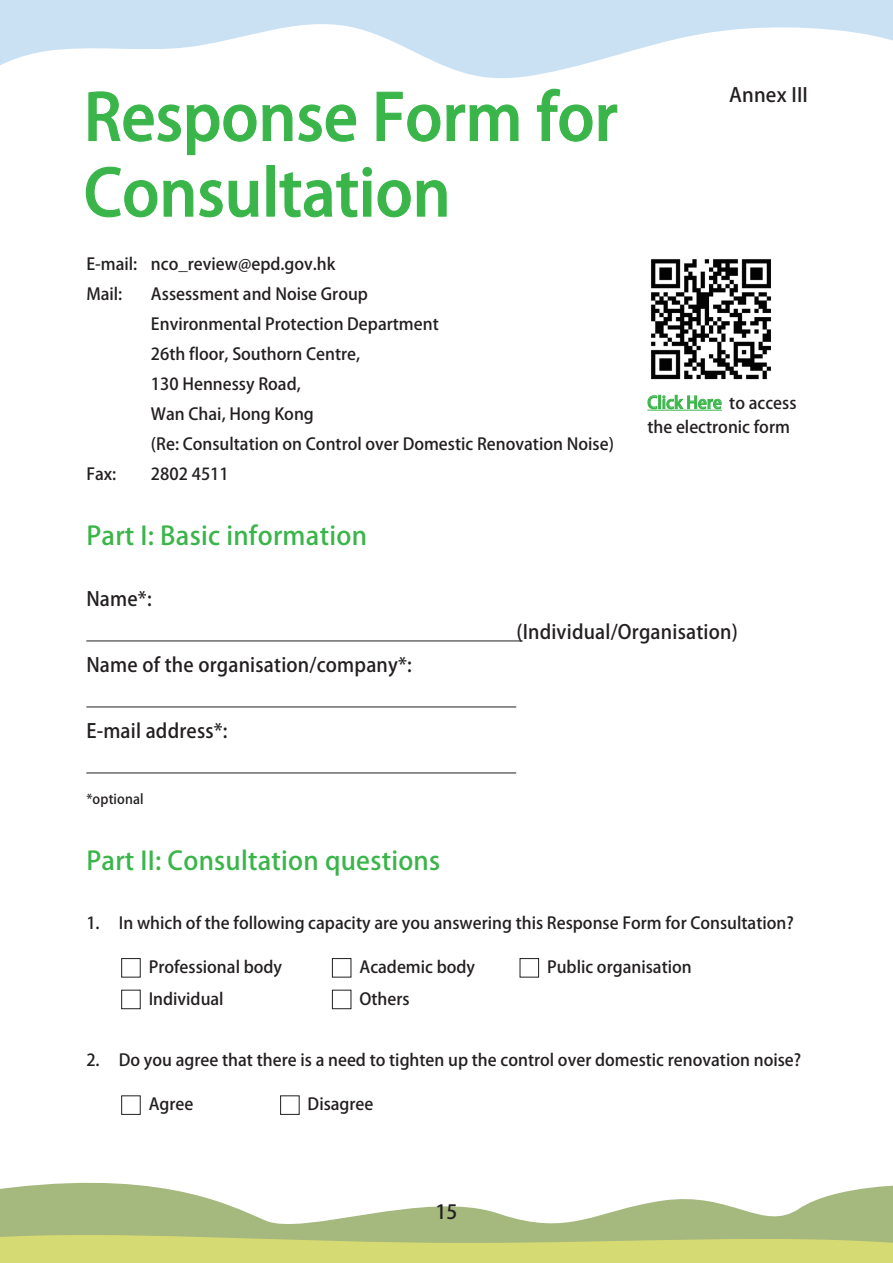
<style>
.page{position:relative;width:893px;height:1263px;background:#fff}
.page>*{position:absolute;margin:0;border:0;box-sizing:border-box;transform-origin:0 0}
.t1{font:700 63px/75.6px "Adobe Fan Heiti Std";color:#3ab54a}
.t2{font:700 25.5px "Adobe Fan Heiti Std";letter-spacing:.01em;color:#3ab54a}
.t3{font:700 19.5px "Adobe Fan Heiti Std";letter-spacing:.01em;color:#231f20}
.t4{font:700 16.5px/30px "Adobe Fan Heiti Std";color:#231f20}
.t5{font:700 13.5px "Adobe Fan Heiti Std";letter-spacing:.01em;color:#231f20}
.s1{color:#3ab54a}
</style>
<div class="page">
<svg style="left:0;top:1182px;width:893px;height:47px;fill:#a5b87d"></svg>
<svg style="left:0;top:1229px;width:893px;height:34px;background:#c6cf75"></svg>
<svg style="left:0;top:0;width:893px;height:78px;fill:#cae1f3"></svg>
<svg style="left:647px;top:395px;width:10px;height:14px"></svg>
<div style="left:658px;top:395px;width:3px;height:14px;border:1px solid #3ab54a"></div>
<svg style="left:663px;top:395px;width:59px;height:14px"></svg>
<hr style="left:647px;top:410px;width:75px;height:1px;background:#3ab54a">
<img style="left:651px;top:259px;width:120px;height:121px">
<svg style="left:88px;top:91px;width:269px;height:65px"></svg>
<svg style="left:376px;top:91px;width:143px;height:51px"></svg>
<svg style="left:536px;top:88px;width:82px;height:54px"></svg>
<svg style="left:85px;top:166px;width:174px;height:52px"></svg>
<div style="left:266px;top:165px;width:9px;height:52px;border:1px solid #3ab54a"></div>
<svg style="left:279px;top:167px;width:168px;height:51px"></svg>
<hr style="left:86px;top:640px;width:437px;height:1px;background:#231f20">
<hr style="left:86px;top:706px;width:430px;height:1px;background:#231f20">
<hr style="left:86px;top:772px;width:430px;height:1px;background:#231f20">
<div style="left:121px;top:958px;width:20px;height:19px;border:1px solid #231f20"></div>
<div style="left:332px;top:958px;width:19px;height:19px;border:1px solid #231f20"></div>
<div style="left:520px;top:958px;width:19px;height:19px;border:1px solid #231f20"></div>
<div style="left:121px;top:990px;width:20px;height:19px;border:1px solid #231f20"></div>
<div style="left:332px;top:990px;width:19px;height:19px;border:1px solid #231f20"></div>
<div style="left:121px;top:1095px;width:20px;height:20px;border:1px solid #231f20"></div>
<div style="left:280px;top:1095px;width:20px;height:20px;border:1px solid #231f20"></div>
<h1 class="t1" style="left:84px;top:81px;width:535px">Response Form for<br>Consultation</h1>
<p class="t4" style="left:86px;top:249px;width:52px">E-mail:<br>Mail:</p>
<p class="t4" style="left:86px;top:459px;width:31px">Fax:</p>
<p class="t4" style="left:151px;top:249px;width:465px">nco_review@epd.gov.hk<br>Assessment and Noise Group<br>Environmental Protection Department<br>26th floor, Southorn Centre,<br>130 Hennessy Road,<br>Wan Chai, Hong Kong<br>(Re: Consultation on Control over Domestic Renovation Noise)<br>2802 4511</p>
<h2 class="t2" style="left:86px;top:520px;width:282px">Part I: Basic information</h2>
<p class="t3" style="left:86px;top:587px;width:67px">Name*:</p>
<p class="t3" style="left:729px;top:83px;width:80px">Annex III</p>
<p class="t4" style="left:647px;top:391px;width:151px;line-height:24px"><span class="s1">Click Here</span> to access the electronic form</p>
<p class="t3" style="left:86px;top:653px;width:327px">Name of the organisation/company*:</p>
<p class="t3" style="left:86px;top:719px;width:143px">E-mail address*:</p>
<p class="t5" style="left:86px;top:791px;width:59px">*optional</p>
<p class="t3" style="left:516px;top:620px;width:223px">(Individual/Organisation)</p>
<h2 class="t2" style="left:86px;top:845px;width:355px">Part II: Consultation questions</h2>
<p class="t4" style="left:86px;top:908px;width:709px">1. In which of the following capacity are you answering this Response Form for Consultation?</p>
<p class="t4" style="left:149px;top:952px;width:135px">Professional body</p>
<p class="t4" style="left:359px;top:952px;width:117px">Academic body</p>
<p class="t4" style="left:547px;top:952px;width:146px">Public organisation</p>
<p class="t4" style="left:149px;top:984px;width:76px">Individual</p>
<p class="t4" style="left:359px;top:984px;width:52px">Others</p>
<p class="t4" style="left:86px;top:1045px;width:716px">2. Do you agree that there is a need to tighten up the control over domestic renovation noise?</p>
<p class="t4" style="left:149px;top:1089px;width:46px">Agree</p>
<p class="t4" style="left:308px;top:1089px;width:67px">Disagree</p>
<p class="t3" style="left:435px;top:1200px;width:23px">15</p>
</div>
